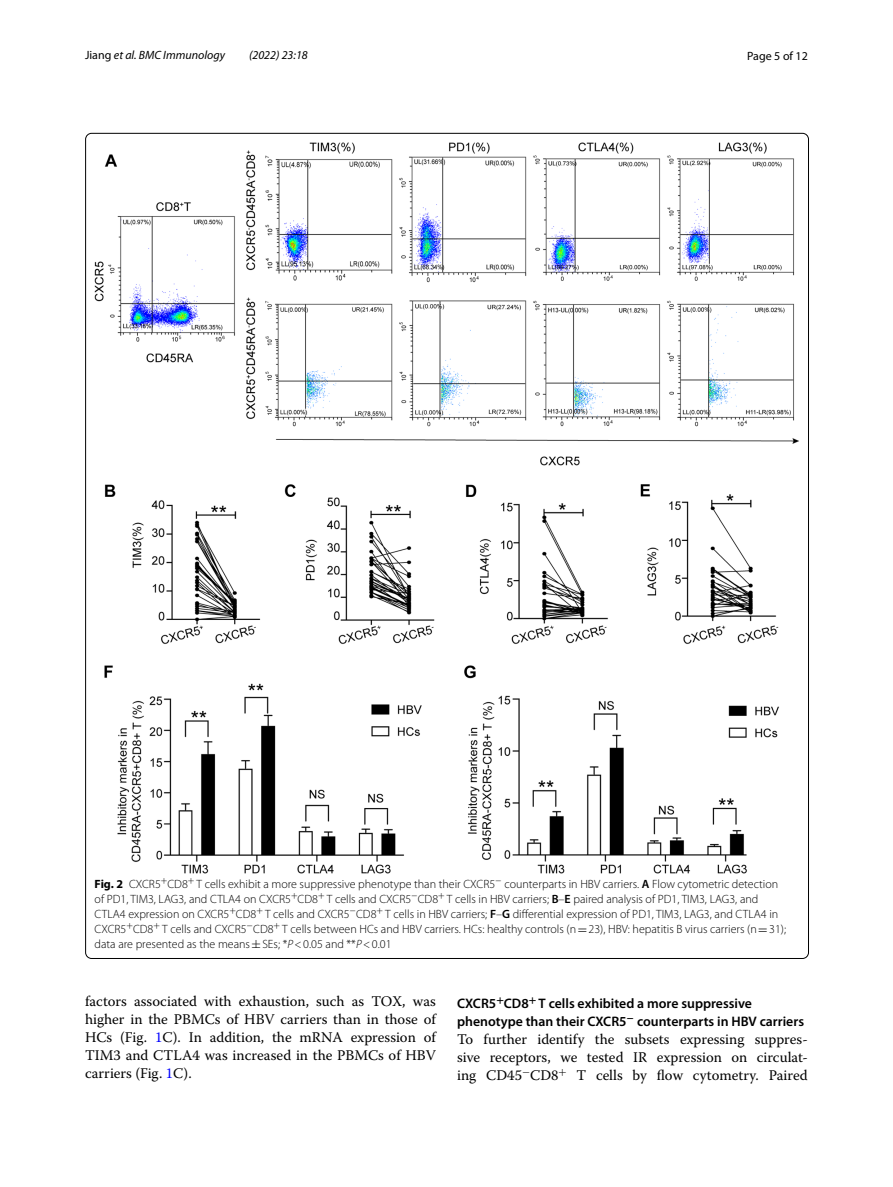
<style>
.page{position:relative;width:893px;height:1187px;background:#fff}
.page>*{position:absolute;margin:0;border:0;box-sizing:border-box;transform-origin:0 0}
.t1{font:14.7px/18px "Warnock Pro";color:#000;text-align:justify}
.t2{font:600 13.8px/18px "Myriad Pro";color:#000}
.t3{font:300 12px/15px "Myriad Pro";color:#000}
.t4{font:italic 12px "Myriad Pro";color:#000}
.t5{font:12px "Myriad Pro";color:#000}
.s1{font-style:normal}
.s2{font-weight:700}
.s3{font-weight:600}
.s4{font-family:"MTSY";font-weight:400}
.s5{font-style:italic}
.s6{color:#00f}
</style>
<div class="page">
<img style="left:94px;top:142px;width:705px;height:731px">
<p class="t4" style="left:85px;top:48px;width:142px"><span class="s1">Jiang</span> et al. BMC Immunology</p>
<p class="t4" style="left:249px;top:48px;width:60px">(2022) 23:18</p>
<p class="t5" style="left:747px;top:48px;width:62px">Page 5 of 12</p>
<p class="t3" style="left:95px;top:876px;width:693px"><span class="s2">Fig. 2</span> CXCR5<sup>+</sup>CD8<sup>+</sup> T cells exhibit a more suppressive phenotype than their CXCR5<sup>−</sup> counterparts in HBV carriers. <span class="s3">A</span> Flow cytometric detection of PD1, TIM3, LAG3, and CTLA4 on CXCR5<sup>+</sup>CD8<sup>+</sup> T cells and CXCR5<sup>−</sup>CD8<sup>+</sup> T cells in HBV carriers; <span class="s3">B</span>–<span class="s3">E</span> paired analysis of PD1, TIM3, LAG3, and CTLA4 expression on CXCR5<sup>+</sup>CD8<sup>+</sup> T cells and CXCR5<sup>−</sup>CD8<sup>+</sup> T cells in HBV carriers; <span class="s3">F</span>–<span class="s3">G</span> differential expression of PD1, TIM3, LAG3, and CTLA4 in CXCR5<sup>+</sup>CD8<sup>+</sup> T cells and CXCR5<sup>−</sup>CD8<sup>+</sup> T cells between HCs and HBV carriers. HCs: healthy controls (n<span class="s4">=</span>23), HBV: hepatitis B virus carriers (n<span class="s4">=</span>31); data are presented as the means<span class="s4">±</span>SEs; *<span class="s5">P</span>&lt;0.05 and **<span class="s5">P</span>&lt;0.01</p>
<p class="t1" style="left:85px;top:991px;width:352px">factors associated with exhaustion, such as TOX, was higher in the PBMCs of HBV carriers than in those of HCs (Fig. <span class="s6">1</span>C). In addition, the mRNA expression of TIM3 and CTLA4 was increased in the PBMCs of HBV carriers (Fig. <span class="s6">1</span>C).</p>
<p class="t2" style="left:457px;top:994px;width:348px">CXCR5<sup>+</sup>CD8<sup>+</sup> T cells exhibited a more suppressive phenotype than their CXCR5<sup>−</sup> counterparts in HBV carriers</p>
<p class="t1" style="left:457px;top:1030px;width:352px">To further identify the subsets expressing suppres&shy;sive receptors, we tested IR expression on circulat&shy;ing CD45<sup>−</sup>CD8<sup>+</sup> T cells by flow cytometry. Paired</p>
</div>
